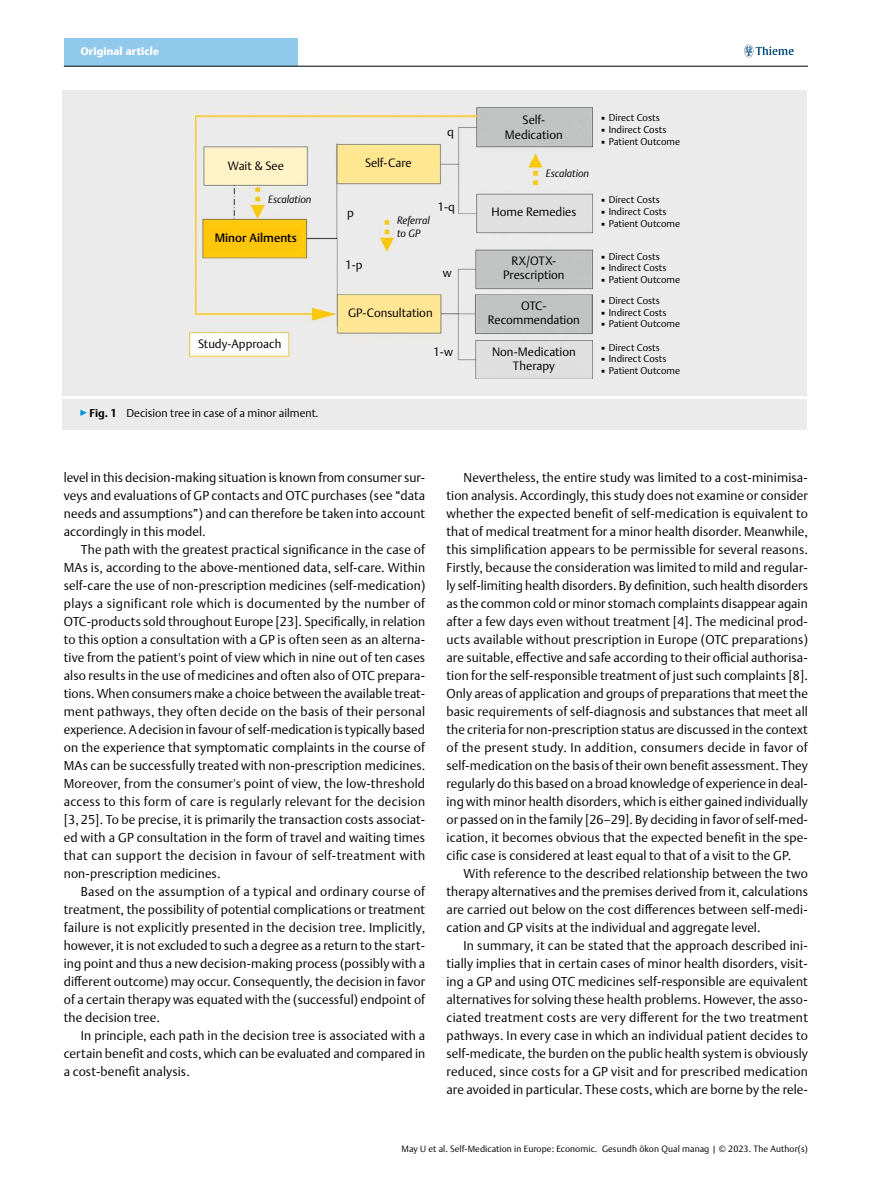
<style>
.page{position:relative;width:893px;height:1191px;background:#fff}
.page>*{position:absolute;margin:0;border:0;box-sizing:border-box;transform-origin:0 0}
.t1{font:300 12.75px/18px "Thieme Argo 2011";letter-spacing:.01em;color:#000;text-align:justify}
.t2{font:300 12px/14.4px "Thieme Argo 2011";color:#000;text-align:center}
.t3{font:500 12px "Thieme Argo 2011";color:#000}
.t4{font:300 11.25px "Thieme Argo 2011";color:#000}
.t5{font:900 10.8px "Thieme Argo 2011";letter-spacing:.01em;color:#fff}
.t6{font:italic 300 10.5px/12.6px "Thieme Argo 2011";color:#000}
.t7{font:300 9.75px "Thieme Argo 2011";color:#000}
.t8{font:300 9px "Thieme Argo 2011";letter-spacing:.01em;color:#000}
.s1{color:#0095da}
.s2{font-weight:700}
.s3{font-style:italic}
</style>
<div class="page">
<div style="left:64px;top:38px;width:234px;height:28px;background:#91c9ed"></div>
<svg style="left:744px;top:45px;width:50px;height:12px"></svg>
<hr style="left:64px;top:66px;width:744px;height:1px;background:#000">
<div style="left:63px;top:395px;width:744px;height:35px;background:#ebebec"></div>
<hr style="left:63px;top:396px;width:744px;height:3px;background:#fff">
<div style="left:63px;top:90px;width:744px;height:305px;background:#ebebec"></div>
<img style="left:189px;top:107px;width:404px;height:271px">
<p class="t5" style="left:81px;top:44px;width:80px">Original article</p>
<p class="t2" style="left:228px;top:158px;width:57px">Wait &amp; See</p>
<p class="t2" style="left:365px;top:156px;width:48px">Self-Care</p>
<p class="t2" style="left:447px;top:124px;width:8px">q</p>
<p class="t6" style="left:268px;top:193px;width:45px">Escalation</p>
<p class="t3" style="left:215px;top:230px;width:84px">Minor Ailments</p>
<p class="t2" style="left:347px;top:206px;width:8px">p</p>
<p class="t2" style="left:345px;top:257px;width:19px">1-p</p>
<p class="t6" style="left:397px;top:214px;width:34px">Referral to GP</p>
<p class="t2" style="left:437px;top:199px;width:19px">1-q</p>
<p class="t2" style="left:443px;top:266px;width:10px">w</p>
<p class="t2" style="left:198px;top:336px;width:85px">Study-Approach</p>
<p class="t2" style="left:348px;top:305px;width:86px">GP-Consultation</p>
<p class="t2" style="left:433px;top:345px;width:21px">1-w</p>
<p class="t4" style="left:80px;top:406px;width:241px"><span class="s1">▶</span><span class="s2">Fig. 1</span> Decision tree in case of a minor ailment<span class="s3">.</span></p>
<p class="t2" style="left:505px;top:113px;width:59px">Self-<br>Medication</p>
<p class="t7" style="left:599px;top:111px;width:62px">▪Direct Costs</p>
<p class="t7" style="left:599px;top:123px;width:69px">▪ Indirect Costs</p>
<p class="t7" style="left:599px;top:135px;width:82px">▪ Patient Outcome</p>
<p class="t6" style="left:546px;top:167px;width:45px">Escalation</p>
<p class="t2" style="left:491px;top:205px;width:86px">Home Remedies</p>
<p class="t2" style="left:503px;top:253px;width:63px">RX/OTX-<br>Prescription</p>
<p class="t2" style="left:488px;top:298px;width:93px">OTC-<br>Recommendation</p>
<p class="t2" style="left:492px;top:344px;width:85px">Non-Medication<br>Therapy</p>
<p class="t7" style="left:599px;top:193px;width:62px">▪Direct Costs</p>
<p class="t7" style="left:599px;top:205px;width:69px">▪ Indirect Costs</p>
<p class="t7" style="left:599px;top:217px;width:82px">▪ Patient Outcome</p>
<p class="t7" style="left:599px;top:250px;width:62px">▪Direct Costs</p>
<p class="t7" style="left:599px;top:261px;width:69px">▪ Indirect Costs</p>
<p class="t7" style="left:599px;top:273px;width:82px">▪ Patient Outcome</p>
<p class="t7" style="left:599px;top:294px;width:62px">▪Direct Costs</p>
<p class="t7" style="left:599px;top:305px;width:69px">▪ Indirect Costs</p>
<p class="t7" style="left:599px;top:317px;width:82px">▪ Patient Outcome</p>
<p class="t7" style="left:599px;top:341px;width:62px">▪Direct Costs</p>
<p class="t7" style="left:599px;top:352px;width:69px">▪ Indirect Costs</p>
<p class="t7" style="left:599px;top:364px;width:82px">▪ Patient Outcome</p>
<p class="t1" style="left:64px;top:468px;width:363px">level in this decision-making situation is known from consumer sur&shy;veys and evaluations of GP contacts and OTC purchases (see “data needs and assumptions”) and can therefore be taken into account accordingly in this model.</p>
<p class="t1" style="left:64px;top:540px;width:363px;text-indent:17px">The path with the greatest practical significance in the case of MAs is, according to the above-mentioned data, self-care. Within self-care the use of non-prescription medicines (self-medication) plays a significant role which is documented by the number of OTC-products sold throughout Europe [23]. Specifically, in relation to this option a consultation with a GP is often seen as an alterna&shy;tive from the patient's point of view which in nine out of ten cases also results in the use of medicines and often also of OTC prepara&shy;tions. When consumers make a choice between the available treat&shy;ment pathways, they often decide on the basis of their personal experience. A decision in favour of self-medication is typically based on the experience that symptomatic complaints in the course of MAs can be successfully treated with non-prescription medicines.<br>Moreover, from the consumer's point of view, the low-threshold access to this form of care is regularly relevant for the decision [3, 25]. To be precise, it is primarily the transaction costs associat&shy;ed with a GP consultation in the form of travel and waiting times that can support the decision in favour of self-treatment with non-prescription medicines.</p>
<p class="t1" style="left:64px;top:882px;width:363px;text-indent:17px">Based on the assumption of a typical and ordinary course of treatment, the possibility of potential complications or treatment failure is not explicitly presented in the decision tree. Implicitly, however, it is not excluded to such a degree as a return to the start&shy;ing point and thus a new decision-making process (possibly with a different outcome) may occur. Consequently, the decision in favor of a certain therapy was equated with the (successful) endpoint of the decision tree.</p>
<p class="t1" style="left:64px;top:1026px;width:363px;text-indent:17px">In principle, each path in the decision tree is associated with a certain benefit and costs, which can be evaluated and compared in a cost-benefit analysis.</p>
<p class="t1" style="left:446px;top:468px;width:363px;text-indent:17px">Nevertheless, the entire study was limited to a cost-minimisa&shy;tion analysis. Accordingly, this study does not examine or consider whether the expected benefit of self-medication is equivalent to that of medical treatment for a minor health disorder. Meanwhile, this simplification appears to be permissible for several reasons.<br>Firstly, because the consideration was limited to mild and regular&shy;ly self-limiting health disorders. By definition, such health disorders as the common cold or minor stomach complaints disappear again after a few days even without treatment [4]. The medicinal prod&shy;ucts available without prescription in Europe (OTC preparations) are suitable, effective and safe according to their official authorisa&shy;tion for the self-responsible treatment of just such complaints [8].<br>Only areas of application and groups of preparations that meet the basic requirements of self-diagnosis and substances that meet all the criteria for non-prescription status are discussed in the context of the present study. In addition, consumers decide in favor of self-medication on the basis of their own benefit assessment. They regularly do this based on a broad knowledge of experience in deal&shy;ing with minor health disorders, which is either gained individually or passed on in the family [26–29]. By deciding in favor of self-med&shy;ication, it becomes obvious that the expected benefit in the spe&shy;cific case is considered at least equal to that of a visit to the GP.</p>
<p class="t1" style="left:446px;top:864px;width:363px;text-indent:17px">With reference to the described relationship between the two therapy alternatives and the premises derived from it, calculations are carried out below on the cost differences between self-medi&shy;cation and GP visits at the individual and aggregate level.</p>
<p class="t1" style="left:446px;top:936px;width:363px;text-indent:17px">In summary, it can be stated that the approach described ini&shy;tially implies that in certain cases of minor health disorders, visit&shy;ing a GP and using OTC medicines self-responsible are equivalent alternatives for solving these health problems. However, the asso&shy;ciated treatment costs are very different for the two treatment pathways. In every case in which an individual patient decides to self-medicate, the burden on the public health system is obviously reduced, since costs for a GP visit and for prescribed medication are avoided in particular. These costs, which are borne by the rele-</p>
<p class="t8" style="left:402px;top:1143px;width:408px">May U et al. Self-Medication in Europe: Economic. Gesundh ökon Qual manag | © 2023. The Author(s)</p>
</div>
